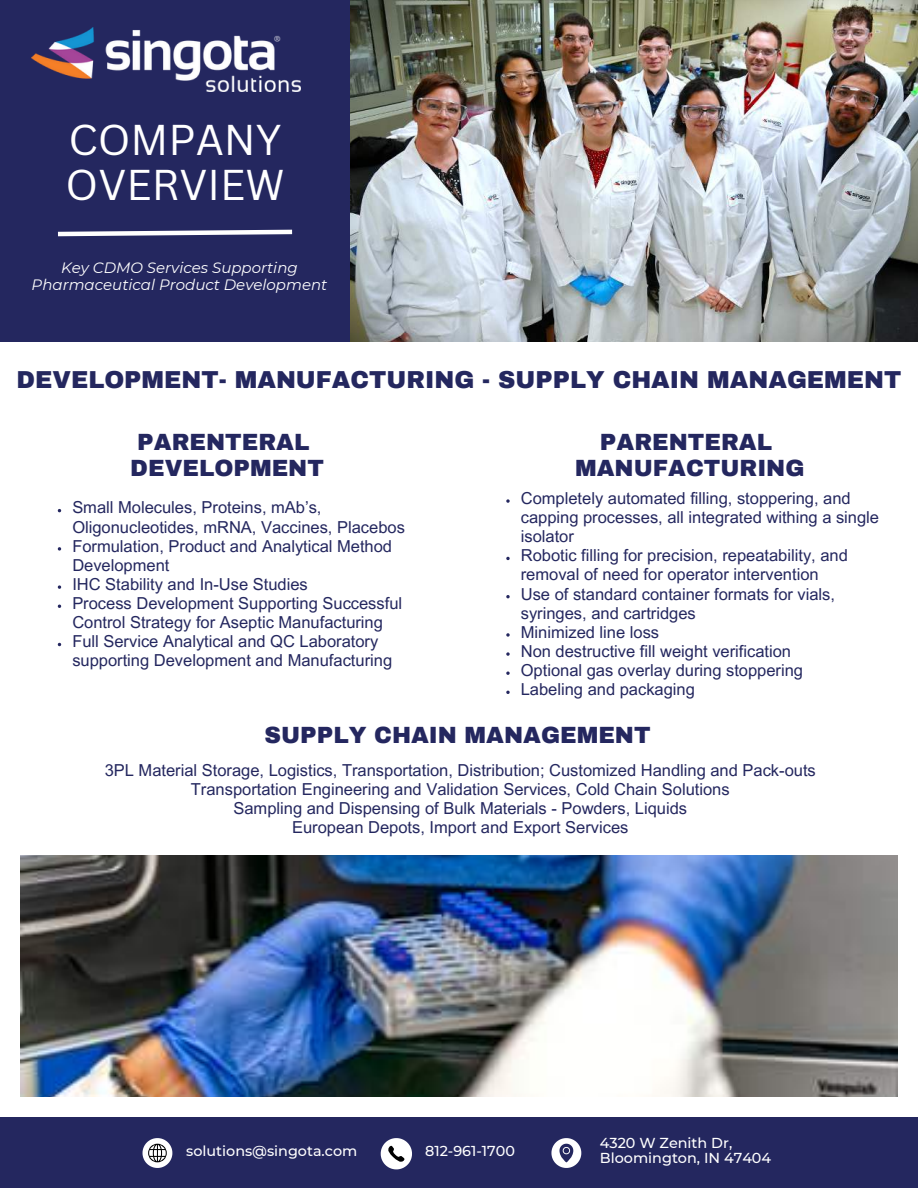
<style>
.page{position:relative;width:918px;height:1188px;background:#fff}
.page>*{position:absolute;margin:0;border:0;box-sizing:border-box;transform-origin:0 0}
.t1{font:42px/45px "Canva Sans";color:#fff}
.t2{font:900 24px "Archivo";color:#24275f}
.t3{font:900 22.95px/25.8px "Archivo";color:#24275f;text-align:center}
.t4{font:16.5px/19.2px "Arial MT Pro";color:#24275f}
.t5{font:italic 15px/16.8px "Montserrat";color:#fff;text-align:center}
.t6{font:500 14.4px/15.8px "Montserrat";color:#fff}
</style>
<div class="page">
<img style="left:350px;top:0;width:568px;height:342px">
<div style="left:0;top:0;width:350px;height:342px;background:#24275f"></div>
<div style="left:0;top:1117px;width:918px;height:71px;background:#24275f"></div>
<svg style="left:143px;top:1138px;width:29px;height:30px"></svg>
<svg style="left:551px;top:1138px;width:30px;height:30px"></svg>
<img style="left:31px;top:28px;width:269px;height:64px">
<svg style="left:381px;top:1138px;width:31px;height:31px"></svg>
<svg style="left:58px;top:229px;width:235px;height:8px"></svg>
<svg style="left:58px;top:547px;width:3px;height:4px"></svg>
<svg style="left:58px;top:585px;width:3px;height:4px"></svg>
<img style="left:20px;top:856px;width:878px;height:240px">
<svg style="left:506px;top:499px;width:4px;height:4px"></svg>
<svg style="left:506px;top:557px;width:4px;height:3px"></svg>
<svg style="left:506px;top:595px;width:4px;height:3px"></svg>
<svg style="left:506px;top:633px;width:4px;height:4px"></svg>
<svg style="left:506px;top:652px;width:4px;height:4px"></svg>
<svg style="left:506px;top:672px;width:4px;height:3px"></svg>
<svg style="left:506px;top:691px;width:4px;height:3px"></svg>
<h1 class="t1" style="left:66px;top:118px;width:220px">COMPANY<br>OVERVIEW</h1>
<p class="t5" style="left:32px;top:259px;width:297px">Key CDMO Services Supporting<br>Pharmaceutical Product Development</p>
<h2 class="t2" style="left:17px;top:365px;width:886px">DEVELOPMENT- MANUFACTURING - SUPPLY CHAIN MANAGEMENT</h2>
<h3 class="t3" style="left:130px;top:429px;width:195px">PARENTERAL<br>DEVELOPMENT</h3>
<h3 class="t3" style="left:575px;top:429px;width:231px">PARENTERAL<br>MANUFACTURING</h3>
<p class="t4" style="left:521px;top:489px;width:360px">Completely automated filling, stoppering, and capping processes, all integrated withing a single isolator<br>Robotic filling for precision, repeatability, and removal of need for operator intervention<br>Use of standard container formats for vials, syringes, and cartridges<br>Minimized line loss<br>Non destructive fill weight verification<br>Optional gas overlay during stoppering<br>Labeling and packaging</p>
<h3 class="t3" style="left:265px;top:723px;width:388px">SUPPLY CHAIN MANAGEMENT</h3>
<p class="t4" style="left:105px;top:761px;width:713px;text-align:center">3PL Material Storage, Logistics, Transportation, Distribution; Customized Handling and Pack-outs Transportation Engineering and Validation Services, Cold Chain Solutions<br>Sampling and Dispensing of Bulk Materials - Powders, Liquids<br>European Depots, Import and Export Services</p>
<p class="t4" style="left:72px;top:499px;width:334px">Small Molecules, Proteins, mAb’s, Oligonucleotides, mRNA, Vaccines, Placebos Formulation, Product and Analytical Method Development<br>IHC Stability and In-Use Studies<br>Process Development Supporting Successful Control Strategy for Aseptic Manufacturing Full Service Analytical and QC Laboratory supporting Development and Manufacturing</p>
<p class="t6" style="left:186px;top:1143px;width:173px">solutions@singota.com</p>
<p class="t6" style="left:600px;top:1134px;width:173px">4320 W Zenith Dr,<br>Bloomington, IN 47404</p>
<p class="t6" style="left:425px;top:1143px;width:91px">812-961-1700</p>
</div>
